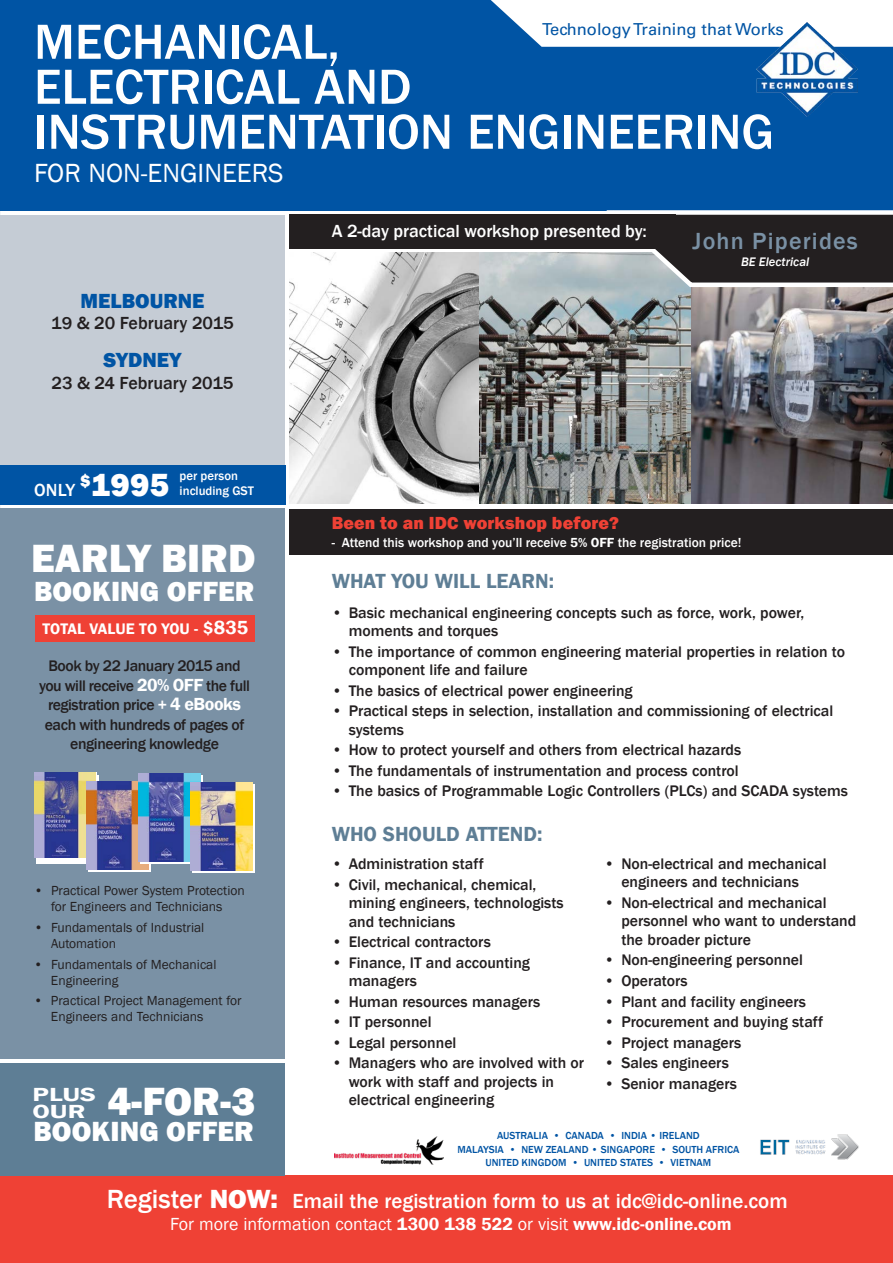
<style>
.page{position:relative;width:893px;height:1263px;background:#fff}
.page>*{position:absolute;margin:0;border:0;box-sizing:border-box;transform-origin:0 0}
.t1{font:500 51px/45px "Franklin Gothic";color:#fff}
.t2{font:800 40.5px "Franklin Gothic";color:#fff}
.t3{font:800 33px "Franklin Gothic";color:#fff}
.t4{font:800 28.5px "Franklin Gothic";letter-spacing:.005em;color:#fff}
.t5{font:27px "Franklin Gothic";color:#fff}
.t6{font:500 24px "Franklin Gothic";letter-spacing:.05em;color:#7a91a5}
.t7{font:500 21px "Franklin Gothic";color:#fff}
.t8{font:600 21px "Franklin Gothic";color:#5e7e95}
.t9{font:800 21px "Franklin Gothic";color:#0054a4}
.t10{font:600 19.5px/16.5px "Franklin Gothic";color:#fff;scale:1.4 1}
.t11{font:600 19.5px "Franklin Gothic";color:#fff}
.t12{font:18px "Franklin Gothic";color:#fff}
.t13{font:500 18px "Franklin Gothic";color:#fff}
.t14{font:500 18px "Franklin Gothic";color:#231f20}
.t15{font:800 18px "Franklin Gothic";letter-spacing:.01em;color:#ef4135}
.t16{font:16.5px "Univers";color:#0054a4}
.t17{font:500 15.75px/18.5px "Franklin Gothic";color:#231f20}
.t18{font:500 15.75px/19.5px "Franklin Gothic";letter-spacing:-.025em;color:#231f20;text-align:center}
.t19{font:600 15.75px "Franklin Gothic";color:#fff}
.t20{font:13.5px/16.2px "Franklin Gothic";color:#231f20}
.t21{font:500 13.5px "Franklin Gothic";color:#fff}
.t22{font:500 12.75px/15px "Franklin Gothic";color:#fff}
.t23{font:italic 500 12.75px "Franklin Gothic";color:#fff}
.t24{font:500 10.5px/13.5px "Franklin Gothic";color:#0054a4}
.s1{font-size:15.75px}
.s2{font-size:18px}
.s3{font-weight:600;font-size:18px;color:#fff}
.s4{font-weight:600;color:#fff}
.s5{font-weight:600}
.s6{font-size:27px}
.s7{font-weight:800;font-size:27px}
</style>
<div class="page">
<img style="left:691px;top:289px;width:202px;height:214px">
<img style="left:478px;top:253px;width:213px;height:251px">
<svg style="left:289px;top:253px;width:189px;height:251px"></svg>
<div style="left:0;top:215px;width:285px;height:251px;background:#c5ccd5"></div>
<div style="left:0;top:1176px;width:893px;height:87px;background:#ef4135"></div>
<div style="left:0;top:0;width:893px;height:210px;background:#0054a4"></div>
<div style="left:289px;top:509px;width:604px;height:45px;background:#231f20"></div>
<svg style="left:491px;top:0;width:402px;height:47px;background:#ebf2f8"></svg>
<img style="left:756px;top:23px;width:102px;height:94px">
<div style="left:289px;top:215px;width:604px;height:34px;background:#231f20"></div>
<svg style="left:606px;top:210px;width:287px;height:79px"></svg>
<div style="left:609px;top:215px;width:67px;height:34px;background:#231f20"></div>
<img style="left:334px;top:1136px;width:109px;height:28px">
<img style="left:760px;top:1134px;width:99px;height:26px">
<div style="left:0;top:509px;width:285px;height:550px;background:#7a91a5"></div>
<div style="left:36px;top:615px;width:219px;height:27px;background:#ef4135"></div>
<div style="left:0;top:1063px;width:285px;height:113px;background:#5e7e95"></div>
<div style="left:0;top:465px;width:285px;height:39px;background:#0054a4"></div>
<div style="left:36px;top:775px;width:63px;height:88px;background:#fff"></div>
<img style="left:35px;top:773px;width:61px;height:85px">
<div style="left:88px;top:784px;width:63px;height:88px;background:#fff"></div>
<img style="left:86px;top:781px;width:63px;height:89px">
<svg style="left:141px;top:775px;width:62px;height:89px"></svg>
<img style="left:138px;top:773px;width:63px;height:88px">
<svg style="left:193px;top:784px;width:62px;height:89px"></svg>
<img style="left:191px;top:782px;width:62px;height:88px">
<h1 class="t1" style="left:34px;top:20px;width:159px">Mechanica</h1>
<h1 class="t1" style="left:34px;top:20px;width:313px;text-indent:268px">l,<br>Electrical and<br>Instrumentation</h1>
<h3 class="t5" style="left:34px;top:156px;width:16px">for</h3>
<h3 class="t5" style="left:88px;top:156px;width:150px">non-Engi neers</h3>
<p class="t16" style="left:542px;top:20px;width:243px">Technology Training that Works</p>
<h1 class="t1" style="left:467px;top:110px;width:119px">Enginee</h1>
<h1 class="t1" style="left:662px;top:110px;width:114px">ring</h1>
<h3 class="t9" style="left:81px;top:287px;width:15px">MEL</h3>
<h3 class="t9" style="left:122px;top:287px;width:83px">BOURNE</h3>
<p class="t14" style="left:51px;top:312px;width:184px">19 &amp; 20 February 2015</p>
<h3 class="t9" style="left:103px;top:347px;width:80px">sydney</h3>
<p class="t14" style="left:51px;top:372px;width:184px">23 &amp; 24 February 2015</p>
<p class="t13" style="left:34px;top:478px;width:43px">Only</p>
<h3 class="t3" style="left:80px;top:463px;width:91px"><sup>$</sup>1995</h3>
<p class="t22" style="left:180px;top:468px;width:76px">per person including GST</p>
<h2 class="t2" style="left:31px;top:532px;width:222px">EARLY BIRD</h2>
<h3 class="t4" style="left:34px;top:573px;width:36px">BOOKI</h3>
<h3 class="t4" style="left:120px;top:573px;width:65px">NG OFFE</h3>
<h3 class="t4" style="left:235px;top:573px;width:21px">R</h3>
<p class="t19" style="left:42px;top:619px;width:10px">TOTAL</p>
<p class="t19" style="left:89px;top:619px;width:11px">VALUE</p>
<p class="t19" style="left:139px;top:619px;width:33px">TO YOU</p>
<p class="t11" style="left:194px;top:615px;width:56px"><span class="s1">-</span> <span class="s2">$</span>835</p>
<p class="t18" style="left:39px;top:657px;width:212px">Book by 22 January 2015 and you will receive <span class="s3">20% OFF</span> the full registration price <span class="s4">+</span> <span class="s3">4 EBOOKS </span>each with hundreds of pages of engineering knowledge</p>
<p class="t20" style="left:34px;top:883px;width:212px;text-align:center">• Practical Power System Protection for Engineers and Technicians</p>
<p class="t20" style="left:51px;top:919px;width:155px;text-indent:-17px">• Fundamentals of Industrial<br>Automation</p>
<p class="t20" style="left:51px;top:956px;width:167px;text-indent:-17px">• Fundamentals of Mechanical<br>Engineering</p>
<p class="t20" style="left:51px;top:993px;width:192px;text-indent:-17px">• Practical Project Management for<br>Engineers and Technicians</p>
<h2 class="t2" style="left:108px;top:1075px;width:149px">4-for-3</h2>
<h3 class="t4" style="left:33px;top:1113px;width:36px">BOOKI</h3>
<h3 class="t4" style="left:120px;top:1113px;width:65px">NG OFFE</h3>
<h3 class="t4" style="left:234px;top:1113px;width:21px">R</h3>
<p class="t10" style="left:33px;top:1086px;width:47px">PLUS<br>OUR</p>
<p class="t13" style="left:332px;top:219px;width:317px">A 2-day practical workshop presented by:</p>
<h3 class="t6" style="left:693px;top:226px;width:167px">John Piperides</h3>
<p class="t23" style="left:741px;top:254px;width:70px">BE Electrical</p>
<p class="t15" style="left:332px;top:511px;width:289px">Been to an IDC workshop before?</p>
<p class="t21" style="left:332px;top:534px;width:411px">- Attend this workshop and you’ll receive <span class="s5">5% OFF</span> the registration price!</p>
<h3 class="t8" style="left:332px;top:568px;width:224px">WHAT YOU WILL LEARN:</h3>
<p class="t17" style="left:349px;top:603px;width:457px;text-indent:-17px">• Basic mechanical engineering concepts such as force, work, power, moments and torques</p>
<p class="t17" style="left:349px;top:642px;width:498px;text-indent:-17px">• The importance of common engineering material properties in relation to component life and failure</p>
<p class="t17" style="left:332px;top:681px;width:303px">• The basics of electrical power engineering</p>
<p class="t17" style="left:349px;top:702px;width:486px;text-indent:-17px">• Practical steps in selection, installation and commissioning of electrical systems</p>
<p class="t17" style="left:332px;top:741px;width:411px">• How to protect yourself and others from electrical hazards</p>
<p class="t17" style="left:332px;top:761px;width:408px">• The fundamentals of instrumentation and process control</p>
<p class="t17" style="left:332px;top:782px;width:518px">• The basics of Programmable Logic Controllers (PLCs) and SCADA systems</p>
<h3 class="t8" style="left:332px;top:821px;width:212px">WHO SHOULD ATTEND:</h3>
<p class="t17" style="left:332px;top:855px;width:153px">• Administration staff</p>
<p class="t17" style="left:349px;top:875px;width:216px;text-indent:-17px">• Civil, mechanical, chemical, mining engineers, technologists and technicians</p>
<p class="t17" style="left:332px;top:933px;width:161px">• Electrical contractors</p>
<p class="t17" style="left:349px;top:953px;width:183px;text-indent:-17px">• Finance, IT and accounting managers</p>
<p class="t17" style="left:332px;top:992px;width:210px">• Human resources managers</p>
<p class="t17" style="left:332px;top:1013px;width:101px">• IT personnel</p>
<p class="t17" style="left:332px;top:1033px;width:126px">• Legal personnel</p>
<p class="t17" style="left:349px;top:1054px;width:237px;text-indent:-17px">• Managers who are involved with or work with staff and projects in electrical engineering</p>
<p class="t17" style="left:621px;top:855px;width:207px;text-indent:-17px">• Non-electrical and mechanical engineers and technicians</p>
<p class="t17" style="left:621px;top:894px;width:236px;text-indent:-17px">• Non-electrical and mechanical personnel who want to understand the broader picture</p>
<p class="t17" style="left:604px;top:951px;width:200px">• Non-engineering personnel</p>
<p class="t17" style="left:604px;top:972px;width:85px">• Operators</p>
<p class="t17" style="left:604px;top:992px;width:203px">• Plant and facility engineers</p>
<p class="t17" style="left:604px;top:1013px;width:220px">• Procurement and buying staff</p>
<p class="t17" style="left:604px;top:1033px;width:139px">• Project managers</p>
<p class="t17" style="left:604px;top:1054px;width:126px">• Sales engineers</p>
<p class="t17" style="left:604px;top:1074px;width:134px">• Senior managers</p>
<p class="t24" style="left:497px;top:1129px;width:131px">AUSTRALIA • CANADA • india</p>
<p class="t24" style="left:650px;top:1129px;width:52px">• IRELAND</p>
<p class="t24" style="left:457px;top:1143px;width:38px">Malaysia</p>
<p class="t24" style="left:486px;top:1143px;width:255px;text-indent:24px">• NEW ZEALAND • SINGAPORE • SOUTH AFRICA<br>UNITED KINGDOM • UNITED STATES • VIETNAM</p>
<h3 class="t7" style="left:107px;top:1187px;width:682px"><span class="s6">Register</span> <span class="s7">NOW:</span> Email the registration form to us at idc@idc-online.com</h3>
<p class="t12" style="left:170px;top:1213px;width:563px">For more information contact <span class="s5">1300 138 522</span> or visit <span class="s5">WWW.IDC-ONLINE.COM</span></p>
</div>
